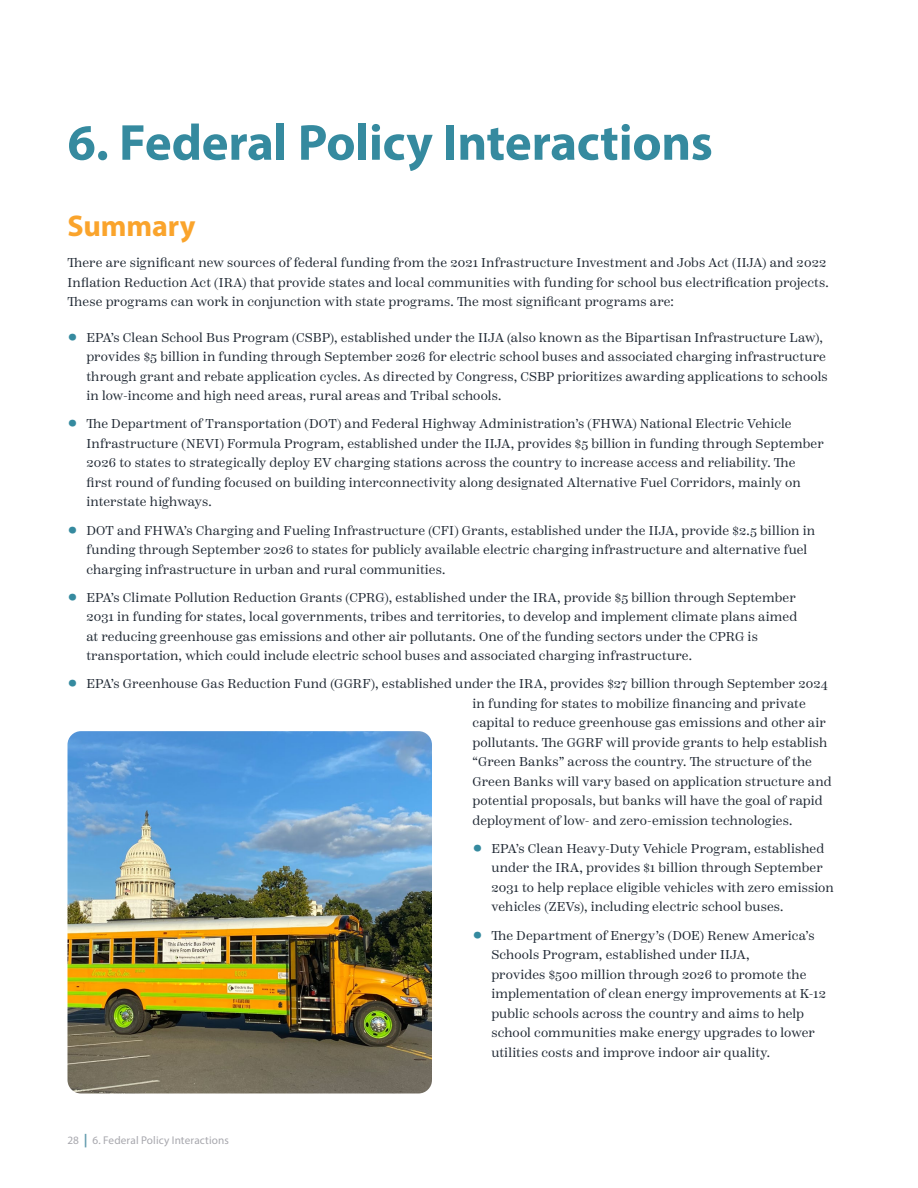
<style>
.page{position:relative;width:918px;height:1188px;background:#fff}
.page>*{position:absolute;margin:0;border:0;box-sizing:border-box;transform-origin:0 0}
.t1{font:700 51px "Myriad Pro";letter-spacing:-.01em;color:#358a9f}
.t2{font:700 30px "Myriad Pro";letter-spacing:-.005em;color:#faa42c}
.t3{font:12.75px/19.5px "Scotch Text";letter-spacing:.015em;color:#1e2732}
.t4{font:11.25px "Myriad Pro";letter-spacing:.01em;color:#a7a7ad}
.s1{font-family:"Adobe Caslon Pro";font-size:30px;color:#358a9f}
.s2{font-weight:700;font-size:13.5px;color:#639bae}
</style>
<div class="page">
<img style="left:68px;top:731px;width:364px;height:363px">
<h1 class="t1" style="left:68px;top:109px;width:647px">6. Federal Policy Interactions</h1>
<h2 class="t2" style="left:68px;top:207px;width:130px">Summary</h2>
<p class="t3" style="left:68px;top:253px;width:763px">There are significant new sources of federal funding from the 2021 Infrastructure Investment and Jobs Act (IIJA) and 2022<br>Inflation Reduction Act (IRA) that provide states and local communities with funding for school bus electrification projects.<br>These programs can work in conjunction with state programs. The most significant programs are:</p>
<p class="t3" style="left:86px;top:328px;width:743px;text-indent:-19px"><span class="s1">•</span> EPA’s Clean School Bus Program (CSBP), established under the IIJA (also known as the Bipartisan Infrastructure Law), provides $5 billion in funding through September 2026 for electric school buses and associated charging infrastructure through grant and rebate application cycles. As directed by Congress, CSBP prioritizes awarding applications to schools in low-income and high need areas, rural areas and Tribal schools.</p>
<p class="t3" style="left:86px;top:414px;width:739px;text-indent:-19px"><span class="s1">•</span> The Department of Transportation (DOT) and Federal Highway Administration’s (FHWA) National Electric Vehicle Infrastructure (NEVI) Formula Program, established under the IIJA, provides $5 billion in funding through September 2026 to states to strategically deploy EV charging stations across the country to increase access and reliability. The first round of funding focused on building interconnectivity along designated Alternative Fuel Corridors, mainly on interstate highways.</p>
<p class="t3" style="left:86px;top:521px;width:730px;text-indent:-19px"><span class="s1">•</span> DOT and FHWA’s Charging and Fueling Infrastructure (CFI) Grants, established under the IIJA, provide $2.5 billion in funding through September 2026 to states for publicly available electric charging infrastructure and alternative fuel charging infrastructure in urban and rural communities.</p>
<p class="t3" style="left:86px;top:588px;width:712px;text-indent:-19px"><span class="s1">•</span> EPA’s Climate Pollution Reduction Grants (CPRG), established under the IRA, provide $5 billion through September 2031 in funding for states, local governments, tribes and territories, to develop and implement climate plans aimed at reducing greenhouse gas emissions and other air pollutants. One of the funding sectors under the CPRG is transportation, which could include electric school buses and associated charging infrastructure.</p>
<p class="t3" style="left:472px;top:674px;width:361px;text-indent:-405px"><span class="s1">•</span> EPA’s Greenhouse Gas Reduction Fund (GGRF), established under the IRA, provides $27 billion through September 2024 in funding for states to mobilize financing and private capital to reduce greenhouse gas emissions and other air pollutants. The GGRF will provide grants to help establish “Green Banks” across the country. The structure of the Green Banks will vary based on application structure and potential proposals, but banks will have the goal of rapid deployment of low- and zero-emission technologies.</p>
<p class="t3" style="left:491px;top:839px;width:344px;text-indent:-19px"><span class="s1">•</span> EPA’s Clean Heavy-Duty Vehicle Program, established under the IRA, provides $1 billion through September 2031 to help replace eligible vehicles with zero emission vehicles (ZEVs), including electric school buses.</p>
<p class="t3" style="left:491px;top:926px;width:336px;text-indent:-19px"><span class="s1">•</span> The Department of Energy’s (DOE) Renew America’s Schools Program, established under IIJA,<br>provides $500 million through 2026 to promote the implementation of clean energy improvements at K-12 public schools across the country and aims to help school communities make energy upgrades to lower utilities costs and improve indoor air quality.</p>
<p class="t4" style="left:68px;top:1133px;width:163px">28 <span class="s2">|</span> 6. Federal Policy Interactions</p>
</div>
